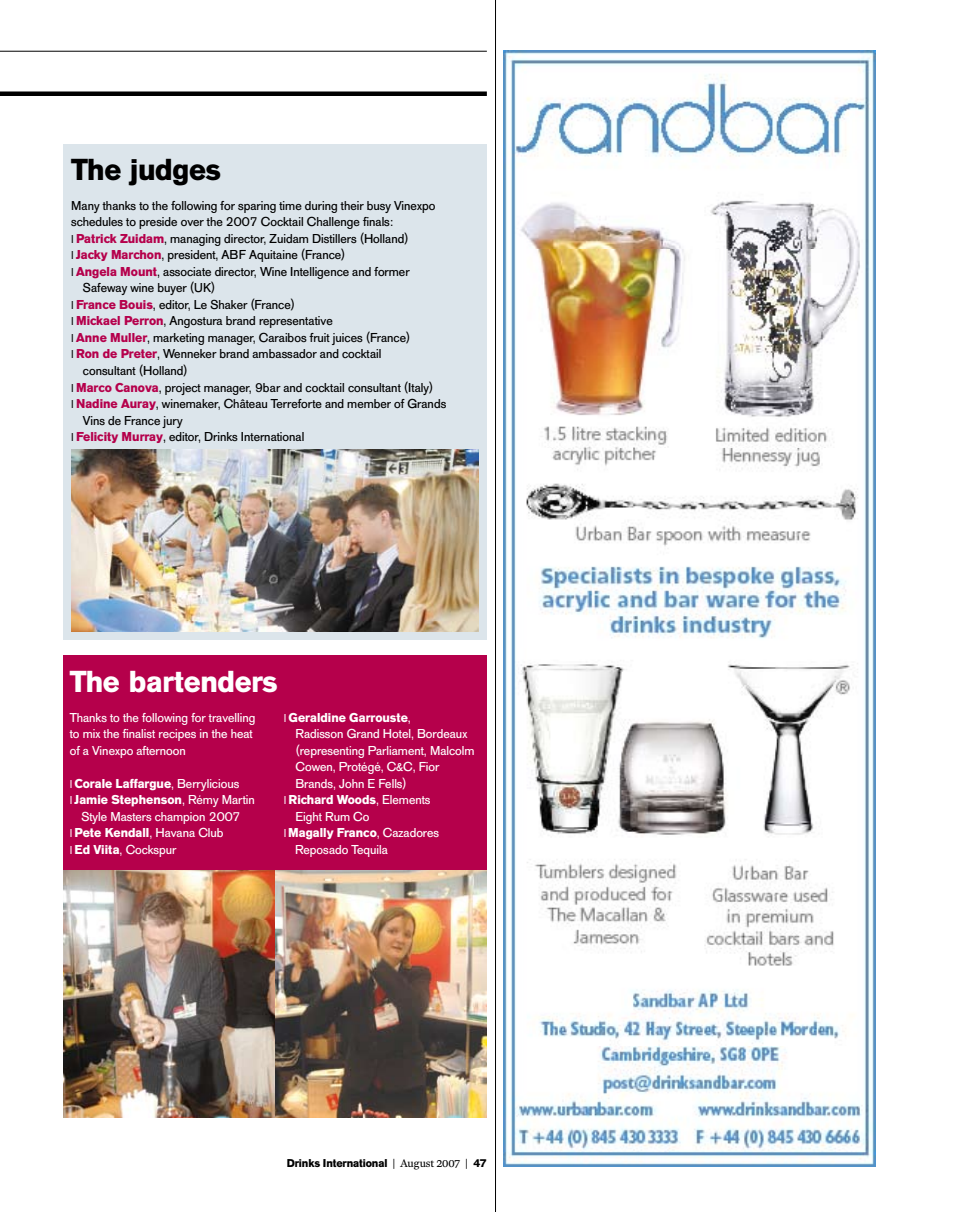
<style>
.page{position:relative;width:978px;height:1212px;background:#fff}
.page>*{position:absolute;margin:0;border:0;box-sizing:border-box;transform-origin:0 0}
.t1{font:700 30px "AG Old Face";letter-spacing:-.01em;color:#fff}
.t2{font:700 30px "AG Old Face";letter-spacing:-.01em;color:#000}
.t3{font:12.75px "AG Old Face";color:#000}
.t4{font:12.75px/16.5px "AG Old Face";color:#fff}
.t5{font:700 12.75px "AG Old Face";color:#fff}
.t6{font:700 11.25px "AG Old Face";letter-spacing:-.01em;color:#000}
.s1{font-family:"Myriad Pro";font-size:11.25px}
.s2{font-weight:700;color:#b5004b}
.s3{font-family:"Myriad Pro";font-weight:400;font-size:11.25px}
.s4{font-weight:400}
.s5{font-weight:700}
.s6{font-family:"Fenway";font-weight:400}
</style>
<div class="page">
<img style="left:504px;top:51px;width:372px;height:1116px">
<div style="left:64px;top:144px;width:423px;height:495px;background:#dce5eb"></div>
<hr style="left:0;top:51px;width:487px;height:1px;background:#000">
<div style="left:0;top:91px;width:487px;height:5px;background:#000"></div>
<img style="left:72px;top:450px;width:406px;height:181px">
<hr style="left:495px;top:0;width:1px;height:1212px;background:#000">
<div style="left:64px;top:655px;width:423px;height:219px;background:#b5004b"></div>
<img style="left:64px;top:870px;width:423px;height:247px">
<h1 class="t2" style="left:71px;top:151px;width:151px">The judges</h1>
<p class="t3" style="left:71px;top:198px;width:366px">Many thanks to the following for sparing time during their busy Vinexpo</p>
<p class="t3" style="left:71px;top:215px;width:324px">schedules to preside over the 2007 Cocktail Challenge finals:</p>
<p class="t3" style="left:71px;top:231px;width:339px"><span class="s1">l</span> <span class="s2">Patrick Zuidam</span>, managing director, Zuidam Distillers (Holland)</p>
<p class="t3" style="left:71px;top:248px;width:276px"><span class="s1">l</span> <span class="s2">Jacky Marchon</span>, president, ABF Aquitaine (France)</p>
<p class="t3" style="left:71px;top:264px;width:340px"><span class="s1">l</span> <span class="s2">Angela Mount</span>, associate director, Wine Intelligence and former</p>
<p class="t3" style="left:83px;top:281px;width:134px">Safeway wine buyer (UK)</p>
<p class="t3" style="left:71px;top:297px;width:225px"><span class="s1">l</span> <span class="s2">France Bouis</span>, editor, Le Shaker (France)</p>
<p class="t3" style="left:71px;top:314px;width:263px"><span class="s1">l</span> <span class="s2">Mickael Perron</span>, Angostura brand representative</p>
<p class="t3" style="left:71px;top:330px;width:341px"><span class="s1">l</span> <span class="s2">Anne Muller</span>, marketing manager, Caraibos fruit juices (France)</p>
<p class="t3" style="left:71px;top:347px;width:312px"><span class="s1">l</span> <span class="s2">Ron de Preter</span>, Wenneker brand ambassador and cocktail</p>
<p class="t3" style="left:83px;top:363px;width:106px">consultant (Holland)</p>
<p class="t3" style="left:71px;top:380px;width:364px"><span class="s1">l</span> <span class="s2">Marco Canova</span>, project manager, 9bar and cocktail consultant (Italy)</p>
<p class="t3" style="left:71px;top:396px;width:376px"><span class="s1">l</span> <span class="s2">Nadine Auray</span>, winemaker, Château Terreforte and member of Grands</p>
<p class="t3" style="left:83px;top:413px;width:101px">Vins de France jury</p>
<p class="t3" style="left:71px;top:429px;width:235px"><span class="s1">l</span> <span class="s2">Felicity Murray</span>, editor, Drinks International</p>
<h1 class="t1" style="left:70px;top:663px;width:210px">The bartenders</h1>
<p class="t4" style="left:70px;top:709px;width:187px">Thanks to the following for travelling to mix the finalist recipes in the heat of a Vinexpo afternoon</p>
<p class="t5" style="left:70px;top:775px;width:171px"><span class="s3">l</span> Corale Laffargue<span class="s4">, Berrylicious</span></p>
<p class="t5" style="left:70px;top:792px;width:187px"><span class="s3">l</span> Jamie Stephenson<span class="s4">, Rémy Martin</span></p>
<p class="t4" style="left:81px;top:808px;width:161px">Style Masters champion 2007</p>
<p class="t5" style="left:70px;top:825px;width:155px"><span class="s3">l</span> Pete Kendall<span class="s4">, Havana Club</span></p>
<p class="t4" style="left:70px;top:841px;width:108px"><span class="s1">l</span> <span class="s5">Ed Viita</span>, Cockspur</p>
<p class="t5" style="left:284px;top:709px;width:129px"><span class="s3">l</span> Geraldine Garrouste<span class="s4">,</span></p>
<p class="t4" style="left:295px;top:726px;width:173px">Radisson Grand Hotel, Bordeaux</p>
<p class="t4" style="left:295px;top:742px;width:181px">(representing Parliament, Malcolm</p>
<p class="t4" style="left:295px;top:759px;width:146px">Cowen, Protégé, C&amp;C, Fior</p>
<p class="t4" style="left:295px;top:775px;width:113px">Brands, John E Fells)</p>
<p class="t5" style="left:284px;top:792px;width:148px"><span class="s3">l</span> Richard Woods<span class="s4">, Elements</span></p>
<p class="t4" style="left:295px;top:808px;width:75px">Eight Rum Co</p>
<p class="t5" style="left:284px;top:825px;width:157px"><span class="s3">l</span> Magally Franco<span class="s4">, Cazadores</span></p>
<p class="t4" style="left:295px;top:841px;width:94px">Reposado Tequila</p>
<p class="t6" style="left:287px;top:1156px;width:202px">Drinks International <span class="s6">| August 2007 |</span> 47</p>
</div>
